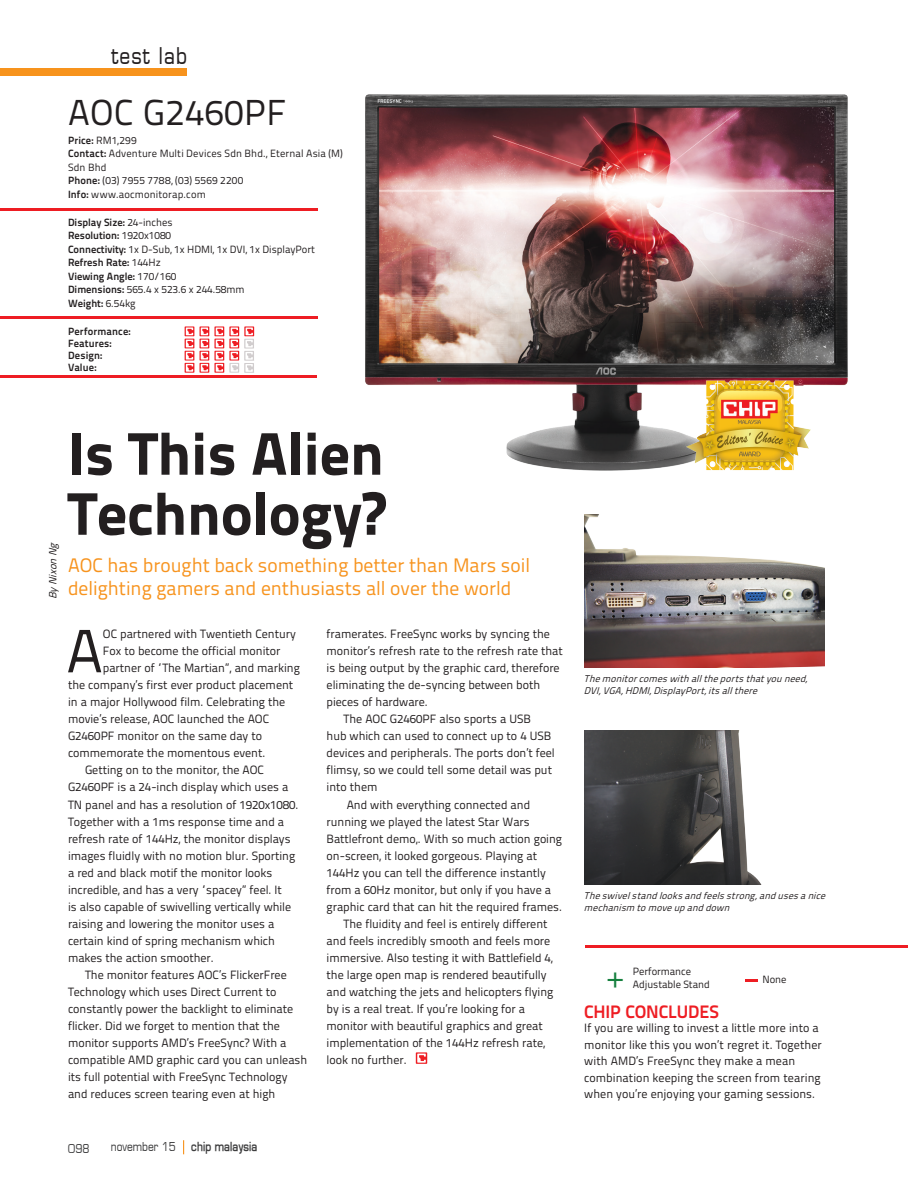
<style>
.page{position:relative;width:919px;height:1200px;background:#fff}
.page>*{position:absolute;margin:0;border:0;box-sizing:border-box;transform-origin:0 0}
.normal_wi{font:60.9px "Titillium Text 22 L";color:#231f20}
.t1{font:800 60px/60px "Titillium Text 22 L";color:#231f20}
.t2{font:36px "Titillium Text 22 L";letter-spacing:.015em;color:#231f20}
.t3{font:30px "Titillium Text 22 L";color:#15803e}
.t4{font:22.5px "Eurasia Normal";letter-spacing:.05em;color:#231f20}
.t5{font:19.5px/23.4px "Titillium Text 22 L";color:#f7931d}
.normal_wi-2{font:700 18px "Titillium Text 22 L";letter-spacing:-.01em;color:#ee1d23}
.normal_wi-3{font:12px/17px "Titillium Text 22 L";color:#231f20}
.CD_Inhalt_Text{font:12px "Eurasia Normal";color:#3e3e3f}
.CD_Inhalt_Text-2{font:700 12px "Eurasia";letter-spacing:.015em;color:#3e3e3f}
.box_body{font:10.5px/13.5px "Titillium Text 22 L";letter-spacing:.005em;color:#231f20}
.box_body-2{font:700 10.5px "Titillium Text 22 L";color:#231f20}
.t6{font:italic 10.5px "Titillium Text 22 L";color:#231f20}
.t7{font:italic 9.75px/11.7px "Titillium Text 22 L";color:#231f20}
.s1{font-weight:700}
.s2{font-weight:400}
</style>
<div class="page">
<svg style="left:183px;top:1140px;width:1px;height:13px"></svg>
<div style="left:0;top:68px;width:187px;height:7px;background:#f7931d"></div>
<svg style="left:184px;top:326px;width:10px;height:10px"></svg>
<svg style="left:199px;top:326px;width:10px;height:10px"></svg>
<svg style="left:214px;top:326px;width:10px;height:10px"></svg>
<svg style="left:229px;top:326px;width:10px;height:10px"></svg>
<svg style="left:184px;top:338px;width:10px;height:10px"></svg>
<svg style="left:199px;top:338px;width:10px;height:10px"></svg>
<svg style="left:214px;top:338px;width:10px;height:10px"></svg>
<svg style="left:229px;top:338px;width:10px;height:10px"></svg>
<svg style="left:184px;top:350px;width:10px;height:10px"></svg>
<div style="left:184px;top:363px;width:10px;height:9px;background:#f03e43"></div>
<svg style="left:186px;top:327px;width:7px;height:44px"></svg>
<svg style="left:199px;top:350px;width:10px;height:10px"></svg>
<div style="left:199px;top:363px;width:10px;height:9px;background:#f25357"></div>
<svg style="left:201px;top:327px;width:7px;height:44px"></svg>
<svg style="left:214px;top:350px;width:10px;height:10px"></svg>
<div style="left:214px;top:363px;width:10px;height:9px;background:#f25c61"></div>
<svg style="left:216px;top:327px;width:7px;height:44px"></svg>
<svg style="left:229px;top:350px;width:10px;height:10px"></svg>
<div style="left:229px;top:363px;width:10px;height:9px;background:#e1dedf"></div>
<svg style="left:231px;top:327px;width:7px;height:44px"></svg>
<svg style="left:244px;top:327px;width:10px;height:46px"></svg>
<svg style="left:416px;top:1052px;width:11px;height:11px"></svg>
<svg style="left:417px;top:1053px;width:9px;height:9px"></svg>
<hr style="left:0;top:376px;width:316px;height:2px;background:#ee1d23">
<hr style="left:0;top:208px;width:318px;height:2px;background:#ee1d23">
<hr style="left:0;top:316px;width:318px;height:2px;background:#ee1d23">
<img style="left:584px;top:730px;width:177px;height:154px">
<img style="left:584px;top:514px;width:240px;height:153px">
<hr style="left:585px;top:945px;width:322px;height:2px;background:#ee1d23">
<svg style="left:745px;top:979px;width:12px;height:1px"></svg>
<img style="left:365px;top:94px;width:483px;height:377px">
<img style="left:686px;top:378px;width:124px;height:93px">
<h3 class="t4" style="left:111px;top:41px;width:77px">test lab</h3>
<p class="t2" style="left:68px;top:85px;width:220px">AOC G2460PF</p>
<p class="box_body" style="left:68px;top:133px;width:70px"><span class="s1">Price:</span> RM1,299</p>
<p class="box_body" style="left:68px;top:146px;width:276px"><span class="s1">Contact:</span> Adventure Multi Devices Sdn Bhd., Eternal Asia (M)<br>Sdn Bhd</p>
<p class="box_body" style="left:68px;top:173px;width:177px"><span class="s1">Phone:</span> (03) 7955 7788, (03) 5569 2200</p>
<p class="box_body" style="left:68px;top:187px;width:139px"><span class="s1">Info:</span> www.aocmonitorap.com</p>
<p class="box_body-2" style="left:68px;top:214px;width:106px">Display Size: <span class="s2">24-inches</span></p>
<p class="box_body-2" style="left:68px;top:227px;width:105px">Resolution: <span class="s2">1920x1080</span></p>
<p class="box_body" style="left:68px;top:241px;width:248px"><span class="s1">Connectivity:</span> 1x D-Sub, 1x HDMI, 1x DVI, 1x DisplayPort</p>
<p class="box_body-2" style="left:68px;top:254px;width:94px">Refresh Rate: <span class="s2">144Hz</span></p>
<p class="box_body-2" style="left:68px;top:268px;width:110px">Viewing Angle: <span class="s2">170/160</span></p>
<p class="box_body" style="left:68px;top:282px;width:178px"><span class="s1">Dimensions:</span> 565.4 x 523.6 x 244.58mm</p>
<p class="box_body-2" style="left:68px;top:295px;width:69px">Weight: <span class="s2">6.54kg</span></p>
<p class="box_body-2" style="left:68px;top:322px;width:64px">Performance:</p>
<p class="box_body-2" style="left:68px;top:334px;width:45px">Features:</p>
<p class="box_body-2" style="left:68px;top:346px;width:36px">Design:</p>
<p class="box_body-2" style="left:68px;top:358px;width:30px">Value:</p>
<p class="t6" style="left:45px;top:599px;width:61px;rotate:-90deg">ByNixonNg</p>
<p class="t1" style="left:68px;top:420px;width:318px">Is This Alien<br>Technology?</p>
<p class="t5" style="left:68px;top:552px;width:463px">AOC has brought back something better than Mars soil delighting gamers and enthusiasts all over the world</p>
<p class="normal_wi" style="left:66px;top:605px;width:38px">A</p>
<p class="normal_wi-3" style="left:103px;top:624px;width:194px">OC partnered with Twentieth Century</p>
<p class="normal_wi-3" style="left:103px;top:641px;width:179px">Fox to become the official monitor</p>
<p class="normal_wi-3" style="left:103px;top:658px;width:198px">partner of “The Martian”, and marking</p>
<p class="normal_wi-3" style="left:68px;top:676px;width:227px">the company’s first ever product placement</p>
<p class="normal_wi-3" style="left:68px;top:693px;width:219px">in a major Hollywood film. Celebrating the</p>
<p class="normal_wi-3" style="left:68px;top:710px;width:203px">movie’s release, AOC launched the AOC</p>
<p class="normal_wi-3" style="left:68px;top:727px;width:195px">G2460PF monitor on the same day to</p>
<p class="normal_wi-3" style="left:68px;top:744px;width:199px">commemorate the momentous event.</p>
<p class="normal_wi-3" style="left:68px;top:761px;width:232px;text-indent:17px">Getting on to the monitor, the AOC G2460PF is a 24-inch display which uses a TN panel and has a resolution of 1920x1080.<br>Together with a 1ms response time and a refresh rate of 144Hz, the monitor displays images fluidly with no motion blur. Sporting a red and black motif the monitor looks incredible, and has a very “spacey” feel. It<br>is also capable of swivelling vertically while raising and lowering the monitor uses a certain kind of spring mechanism which makes the action smoother.</p>
<p class="normal_wi-3" style="left:68px;top:965px;width:241px;text-indent:17px">The monitor features AOC’s FlickerFree Technology which uses Direct Current to constantly power the backlight to eliminate flicker. Did we forget to mention that the monitor supports AMD’s FreeSync? With a compatible AMD graphic card you can unleash its full potential with FreeSync Technology and reduces screen tearing even at high</p>
<p class="normal_wi-3" style="left:326px;top:624px;width:238px">framerates. FreeSync works by syncing the monitor’s refresh rate to the refresh rate that is being output by the graphic card, therefore eliminating the de-syncing between both pieces of hardware.</p>
<p class="normal_wi-3" style="left:326px;top:710px;width:230px;text-indent:17px">The AOC G2460PF also sports a USB<br>hub which can used to connect up to 4 USB devices and peripherals. The ports don’t feel flimsy, so we could tell some detail was put into them</p>
<p class="normal_wi-3" style="left:326px;top:795px;width:237px;text-indent:20px">And with everything connected and running we played the latest Star Wars Battlefront demo,. With so much action going on-screen, it looked gorgeous. Playing at 144Hz you can tell the difference instantly from a 60Hz monitor, but only if you have a graphic card that can hit the required frames.</p>
<p class="normal_wi-3" style="left:326px;top:914px;width:228px;text-indent:17px">The fluidity and feel is entirely different and feels incredibly smooth and feels more immersive. Also testing it with Battlefield 4, the large open map is rendered beautifully and watching the jets and helicopters flying by is a real treat. If you’re looking for a monitor with beautiful graphics and great implementation of the 144Hz refresh rate, look no further.</p>
<p class="CD_Inhalt_Text" style="left:68px;top:1140px;width:23px">098</p>
<p class="CD_Inhalt_Text-2" style="left:191px;top:1138px;width:68px">chip malaysia</p>
<p class="CD_Inhalt_Text" style="left:111px;top:1138px;width:67px">november 15</p>
<p class="t7" style="left:584px;top:672px;width:228px">Themonitorcomeswithalltheportsthatyouneed,<br>DVI,VGA,HDMI,DisplayPort,itsallthere</p>
<p class="t7" style="left:584px;top:889px;width:246px">Theswivelstandlooksandfeelsstrong,andusesanice mechanism tomoveupanddown</p>
<p class="box_body" style="left:633px;top:963px;width:60px">Performance</p>
<p class="t3" style="left:608px;top:954px;width:15px">+</p>
<p class="box_body" style="left:633px;top:976px;width:78px">Adjustable Stand</p>
<p class="normal_wi-2" style="left:584px;top:997px;width:136px">CHIP CONCLUDES</p>
<p class="box_body" style="left:762px;top:971px;width:25px">None</p>
<p class="normal_wi-3" style="left:584px;top:1018px;width:239px;line-height:16.5px">If you are willing to invest a little more into a monitor like this you won’t regret it. Together with AMD’s FreeSync they make a mean combination keeping the screen from tearing when you’re enjoying your gaming sessions.</p>
</div>
